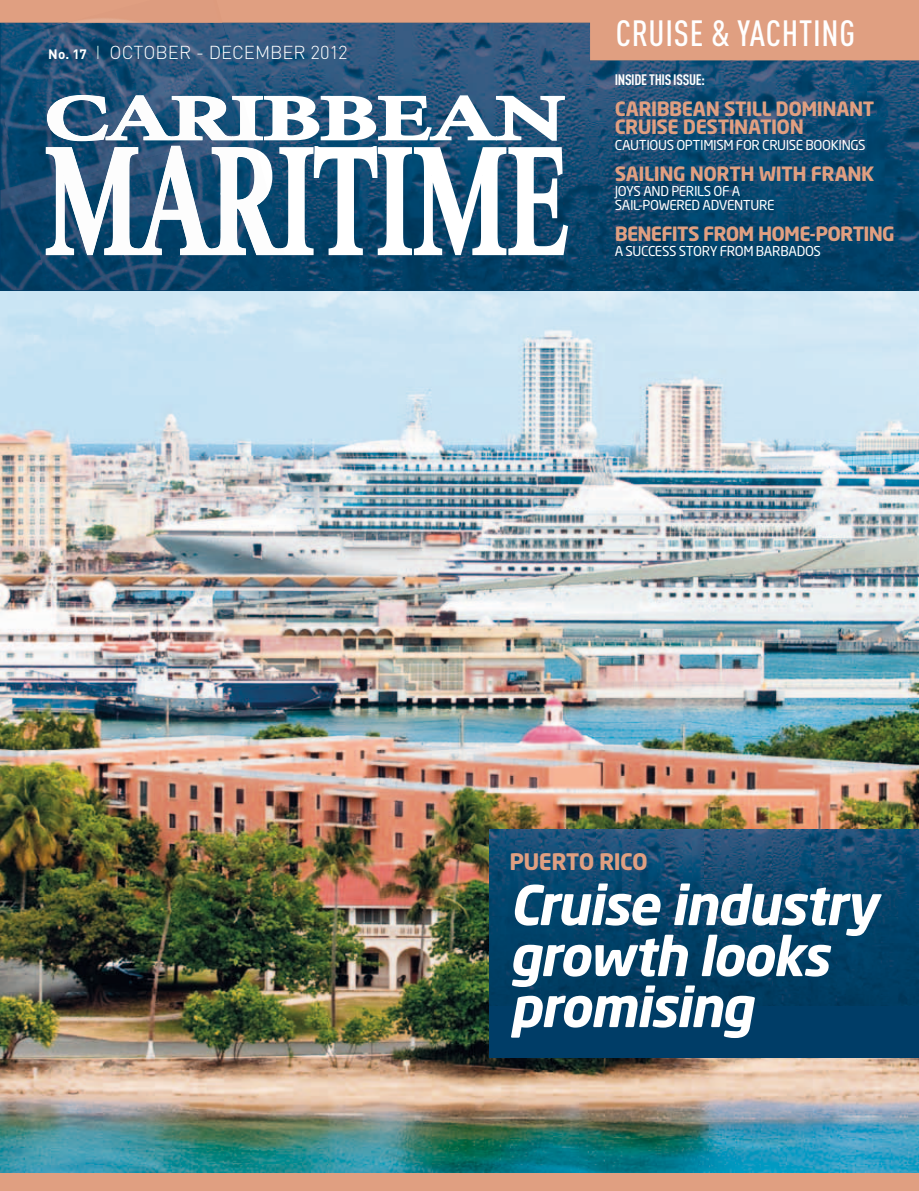
<style>
.page{position:relative;width:919px;height:1191px;background:#fff}
.page>*{position:absolute;margin:0;border:0;box-sizing:border-box;transform-origin:0 0}
.t1{font:italic 700 54px/51px "Neo Sans Std";letter-spacing:-.025em;color:#fff}
.t2{font:500 36px "DIN Cond";letter-spacing:.02em;color:#fff}
.t3{font:700 22.5px "Neo Sans Std";letter-spacing:-.03em;color:#e09f81}
.t4{font:700 19.5px/18px "Neo Sans Std";letter-spacing:-.025em;color:#e09f81}
.t5{font:300 18.6px "DIN Pro";letter-spacing:-.005em;color:#fff}
.t6{font:700 15px "DIN Cond";letter-spacing:-.025em;color:#fff}
.t7{font:13.5px/13.5px "Neo Sans Std";letter-spacing:-.03em;color:#fff}
.s1{font-weight:700;font-size:13.5px}
.s2{color:#c8e5df}
</style>
<div class="page">
<img style="left:0;top:290px;width:918px;height:882px">
<img style="left:290px;top:60px;width:169px;height:86px">
<img style="left:459px;top:60px;width:204px;height:177px">
<img style="left:663px;top:60px;width:204px;height:177px">
<img style="left:867px;top:60px;width:51px;height:230px">
<img style="left:256px;top:255px;width:203px;height:35px">
<img style="left:459px;top:237px;width:409px;height:53px">
<svg style="left:290px;top:95px;width:275px;height:46px"></svg>
<svg style="left:290px;top:146px;width:278px;height:109px"></svg>
<div style="left:0;top:1172px;width:918px;height:19px;background:#e09f81"></div>
<svg style="left:0;top:0;width:918px;height:60px;background:#b08b80"></svg>
<div style="left:489px;top:829px;width:429px;height:228px;background:#003d67"></div>
<img style="left:489px;top:829px;width:429px;height:176px">
<img style="left:0;top:23px;width:174px;height:119px">
<img style="left:174px;top:23px;width:116px;height:266px">
<img style="left:0;top:107px;width:49px;height:183px">
<img style="left:23px;top:142px;width:222px;height:148px">
<img style="left:47px;top:95px;width:207px;height:46px">
<img style="left:46px;top:146px;width:177px;height:109px">
<img style="left:212px;top:147px;width:73px;height:108px">
<img style="left:124px;top:229px;width:113px;height:26px">
<img style="left:66px;top:0;width:156px;height:23px">
<h3 class="t5" style="left:48px;top:40px;width:301px"><span class="s1">No. 17</span> <span class="s2">I</span> OCTOBER - DECEMBER 2012</h3>
<h2 class="t2" style="left:615px;top:12px;width:241px">CRUISE &amp; YACHTING</h2>
<p class="t6" style="left:614px;top:71px;width:92px">INSIDE THIS ISSUE:</p>
<h3 class="t4" style="left:614px;top:99px;width:261px">CARIBBEAN STILL DOMINANT<br>CRUISE DESTINATION</h3>
<p class="t7" style="left:614px;top:138px;width:252px">CAUTIOUS OPTIMISM FOR CRUISE BOOKINGS</p>
<h3 class="t4" style="left:614px;top:164px;width:261px">SAILING NORTH WITH FRANK</h3>
<p class="t7" style="left:614px;top:184px;width:161px">JOYS AND PERILS OF A<br>SAIL-POWERED ADVENTURE</p>
<h3 class="t4" style="left:614px;top:224px;width:281px">BENEFITS FROM HOME-PORTING</h3>
<p class="t7" style="left:614px;top:244px;width:208px">A SUCCESS STORY FROM BARBADOS</p>
<h3 class="t3" style="left:509px;top:847px;width:140px">PUERTO RICO</h3>
<h1 class="t1" style="left:509px;top:878px;width:369px">Cruise industry growth looks promising</h1>
</div>
